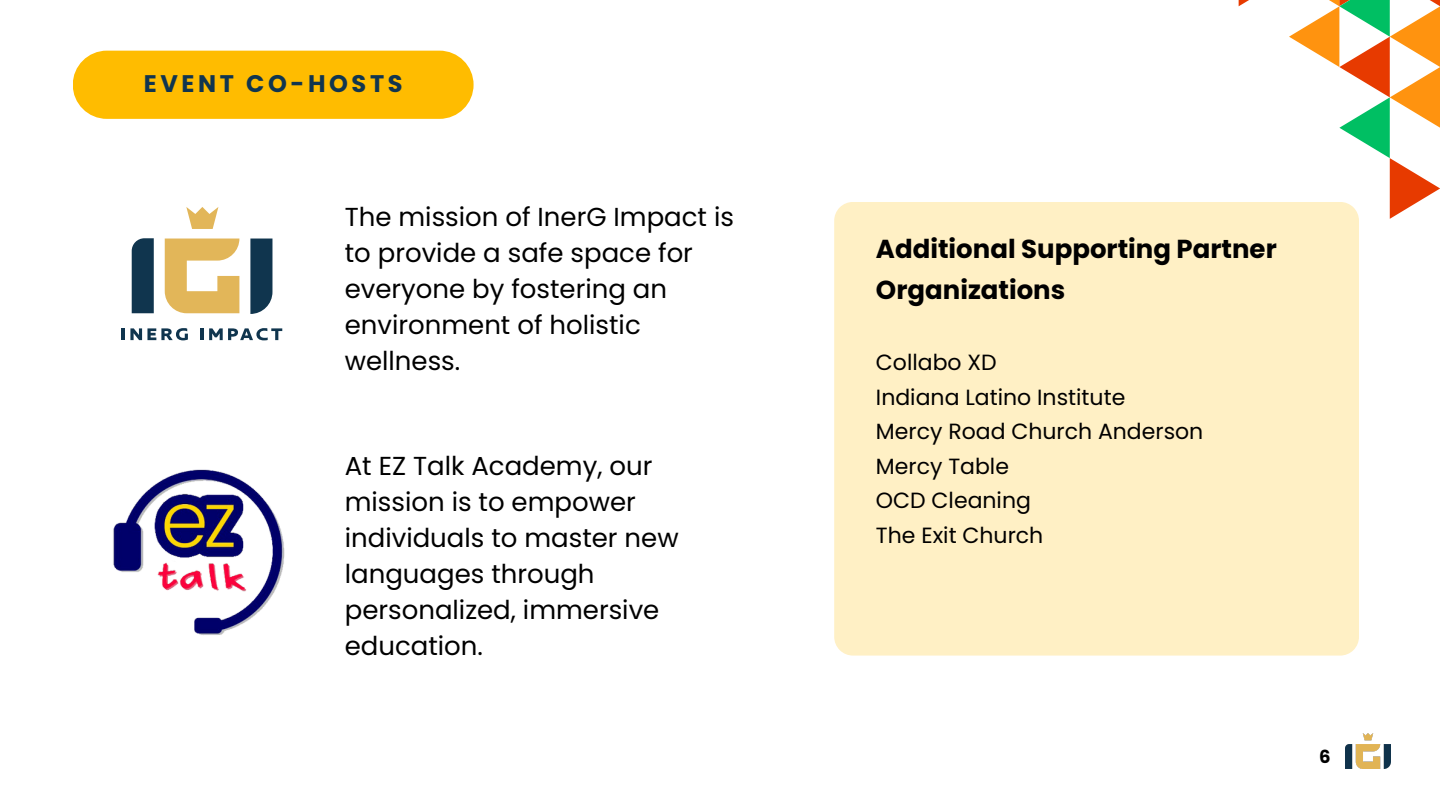
<style>
.page{position:relative;width:1440px;height:810px;background:#fff}
.page>*{position:absolute;margin:0;border:0;box-sizing:border-box;transform-origin:0 0}
.t1{font:26px/36px "Poppins";color:#000}
.t2{font:700 26px/41.2px "Poppins";color:#000}
.t3{font:700 24px "Poppins";letter-spacing:.15em;color:#11354f}
.t4{font:22px "Poppins";color:#000}
.t5{font:700 18px "Poppins";color:#000}
</style>
<div class="page">
<div style="left:834px;top:202px;width:525px;height:454px;background:#fff0c5"></div>
<svg style="left:132px;top:238px;width:22px;height:75px;background:#173b53"></svg>
<svg style="left:250px;top:239px;width:22px;height:75px;background:#22445b"></svg>
<svg style="left:165px;top:239px;width:74px;height:74px"></svg>
<svg style="left:186px;top:207px;width:32px;height:22px"></svg>
<svg style="left:122px;top:328px;width:66px;height:12px"></svg>
<svg style="left:201px;top:328px;width:81px;height:12px"></svg>
<img style="left:1346px;top:734px;width:45px;height:34px">
<div style="left:73px;top:51px;width:401px;height:68px;background:#ffbc00;border-radius:34px"></div>
<svg style="left:1239px;top:0;width:201px;height:219px"></svg>
<img style="left:113px;top:469px;width:172px;height:166px">
<p class="t3" style="left:144px;top:67px;width:260px">EVENT CO-HOSTS</p>
<p class="t1" style="left:345px;top:198px;width:391px">The mission of InerG Impact is to provide a safe space for everyone by fostering an environment of holistic wellness.</p>
<p class="t1" style="left:345px;top:448px;width:335px">At EZ Talk Academy, our mission is to empower individuals to master new languages through personalized, immersive education.</p>
<p class="t2" style="left:876px;top:228px;width:402px">Additional Supporting Partner<br>Organizations</p>
<h3 class="t4" style="left:876px;top:347px;width:122px">Collabo XD</h3>
<p class="t4" style="left:876px;top:381px;width:251px">Indiana Latino Institute</p>
<h3 class="t4" style="left:876px;top:416px;width:329px">Mercy Road Church Anderson</h3>
<p class="t4" style="left:876px;top:450px;width:135px">Mercy Table</p>
<h2 class="t4" style="left:876px;top:485px;width:157px">OCD Cleaning</h2>
<p class="t4" style="left:876px;top:519px;width:169px">The Exit Church</p>
<p class="t5" style="left:1319px;top:744px;width:13px">6</p>
</div>
